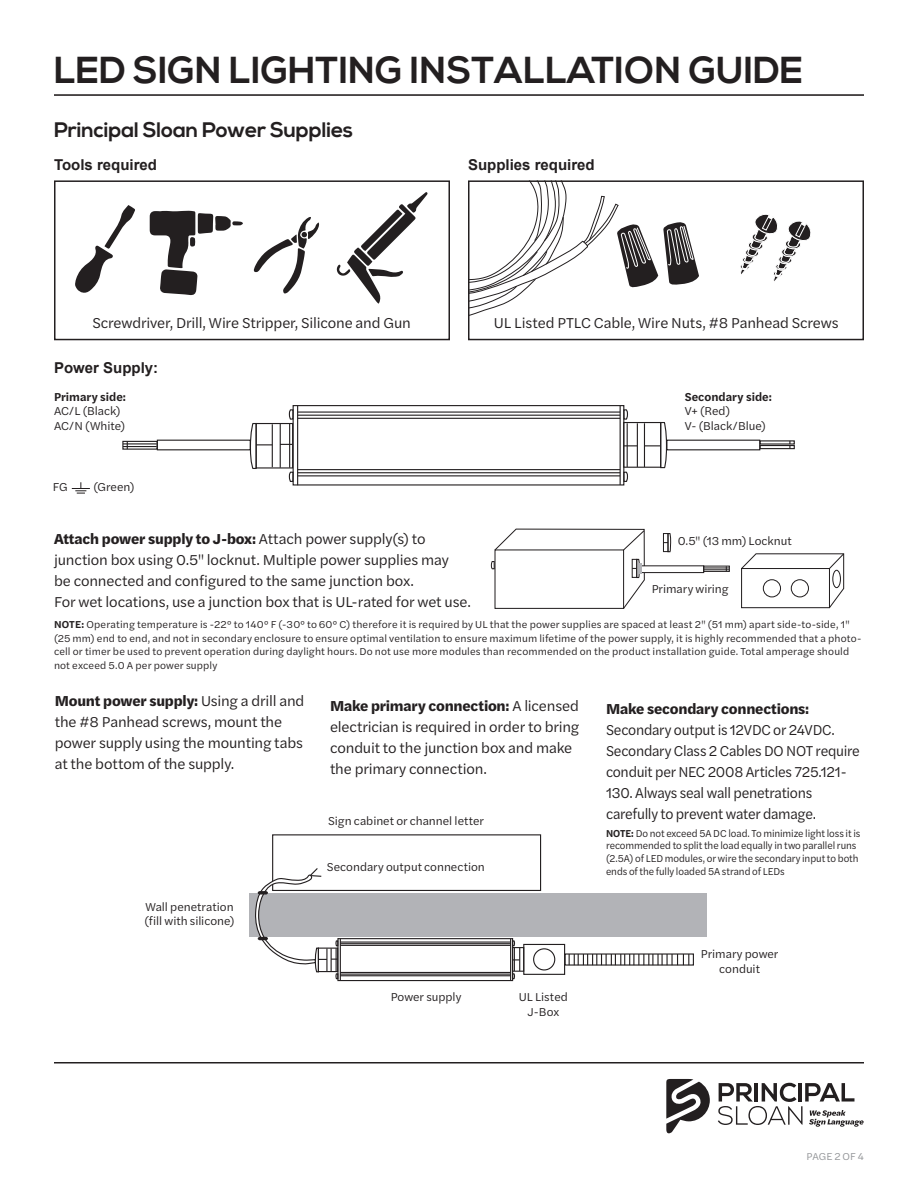
<style>
.page{position:relative;width:918px;height:1188px;background:#fff}
.page>*{position:absolute;margin:0;border:0;box-sizing:border-box;transform-origin:0 0}
.t1{font:700 37.5px "Nexa";color:#231f20}
.t2{font:700 21px "Nexa";letter-spacing:-.01em;color:#231f20}
.t3{font:15px/21px "Halyard Text";letter-spacing:-.01em;color:#231f20}
.t4{font:15px/21px "Halyard Text";letter-spacing:-.01em;color:#231f20;scale:.95 1}
.t5{font:700 15px "Arial";color:#231f20}
.t6{font:12px/14.4px "Halyard Text";color:#231f20}
.t7{font:10.5px/13.5px "Halyard Text";letter-spacing:.01em;color:#231f20}
.t8{font:10.5px/12.6px "Halyard Text";letter-spacing:.01em;color:#231f20;scale:.95 1}
.t9{font:10.5px "Halyard Text";color:#939598}
.s1{font-weight:600}
.s2{font-weight:700}
</style>
<div class="page">
<hr style="left:54px;top:94px;width:810px;height:2px;background:#231f20">
<hr style="left:54px;top:1062px;width:810px;height:2px;background:#231f20">
<svg style="left:666px;top:1079px;width:44px;height:55px"></svg>
<svg style="left:718px;top:1083px;width:146px;height:44px"></svg>
<svg style="left:75px;top:205px;width:168px;height:91px"></svg>
<svg style="left:253px;top:217px;width:67px;height:77px"></svg>
<svg style="left:336px;top:192px;width:92px;height:112px"></svg>
<div style="left:54px;top:180px;width:396px;height:160px;border:2px solid #231f20"></div>
<div style="left:468px;top:180px;width:396px;height:160px;border:2px solid #231f20"></div>
<svg style="left:468px;top:180px;width:231px;height:148px"></svg>
<svg style="left:740px;top:214px;width:71px;height:67px"></svg>
<div style="left:293px;top:405px;width:331px;height:81px;border:1px solid #231f20"></div>
<hr style="left:297px;top:406px;width:1px;height:79px;background:#231f20">
<hr style="left:620px;top:406px;width:1px;height:79px;background:#231f20">
<hr style="left:298px;top:411px;width:322px;height:2px;background:#231f20">
<hr style="left:298px;top:415px;width:322px;height:1px;background:#231f20">
<hr style="left:298px;top:418px;width:322px;height:1px;background:#231f20">
<hr style="left:298px;top:469px;width:322px;height:1px;background:#231f20">
<hr style="left:298px;top:472px;width:322px;height:1px;background:#231f20">
<hr style="left:298px;top:475px;width:322px;height:1px;background:#231f20">
<svg style="left:288px;top:409px;width:6px;height:11px"></svg>
<svg style="left:288px;top:471px;width:6px;height:12px"></svg>
<svg style="left:623px;top:409px;width:5px;height:11px"></svg>
<svg style="left:623px;top:471px;width:5px;height:12px"></svg>
<div style="left:623px;top:422px;width:38px;height:46px;border:1px solid #231f20"></div>
<hr style="left:637px;top:423px;width:1px;height:44px;background:#231f20">
<hr style="left:644px;top:423px;width:1px;height:44px;background:#231f20">
<hr style="left:627px;top:423px;width:1px;height:44px;background:#231f20">
<svg style="left:624px;top:445px;width:13px;height:1px"></svg>
<div style="left:256px;top:423px;width:37px;height:46px;border:1px solid #231f20"></div>
<hr style="left:272px;top:424px;width:1px;height:43px;background:#231f20">
<hr style="left:280px;top:424px;width:1px;height:44px;background:#231f20">
<hr style="left:289px;top:424px;width:1px;height:44px;background:#231f20">
<svg style="left:249px;top:422px;width:23px;height:47px"></svg>
<svg style="left:645px;top:421px;width:23px;height:48px"></svg>
<div style="left:666px;top:440px;width:94px;height:10px;border:1px solid #231f20"></div>
<div style="left:760px;top:445px;width:35px;height:4px;border:1px solid #231f20"></div>
<div style="left:157px;top:440px;width:94px;height:10px;border:1px solid #231f20"></div>
<div style="left:122px;top:441px;width:36px;height:9px;border:1px solid #231f20"></div>
<hr style="left:123px;top:443px;width:34px;height:1px;background:#231f20">
<hr style="left:123px;top:446px;width:34px;height:1px;background:#231f20">
<svg style="left:72px;top:482px;width:18px;height:12px"></svg>
<div style="left:249px;top:893px;width:457px;height:43px;background:#b2b3b7"></div>
<div style="left:272px;top:834px;width:269px;height:57px;border:1px solid #231f20"></div>
<div style="left:337px;top:938px;width:176px;height:43px;border:1px solid #231f20"></div>
<hr style="left:340px;top:939px;width:1px;height:42px;background:#231f20">
<hr style="left:510px;top:939px;width:1px;height:42px;background:#231f20">
<hr style="left:340px;top:942px;width:171px;height:1px;background:#231f20">
<hr style="left:340px;top:943px;width:171px;height:1px;background:#231f20">
<hr style="left:340px;top:945px;width:171px;height:1px;background:#231f20">
<hr style="left:340px;top:972px;width:171px;height:1px;background:#231f20">
<hr style="left:340px;top:974px;width:171px;height:1px;background:#231f20">
<hr style="left:340px;top:975px;width:171px;height:1px;background:#231f20">
<div style="left:512px;top:947px;width:12px;height:25px;border:1px solid #231f20"></div>
<div style="left:523px;top:944px;width:42px;height:31px;border:1px solid #231f20"></div>
<div style="left:533px;top:948px;width:22px;height:23px;border:1px solid #231f20;border-radius:50%"></div>
<svg style="left:511px;top:940px;width:9px;height:40px"></svg>
<svg style="left:569px;top:954px;width:120px;height:11px"></svg>
<svg style="left:254px;top:867px;width:85px;height:113px"></svg>
<div style="left:640px;top:565px;width:64px;height:8px;border:1px solid #231f20"></div>
<div style="left:703px;top:566px;width:27px;height:6px;border:1px solid #231f20"></div>
<svg style="left:704px;top:566px;width:25px;height:5px"></svg>
<svg style="left:663px;top:533px;width:9px;height:20px"></svg>
<svg style="left:741px;top:553px;width:104px;height:56px"></svg>
<div style="left:832px;top:570px;width:9px;height:18px;border:1px solid #231f20;border-radius:50%"></div>
<div style="left:791px;top:579px;width:18px;height:18px;border:1px solid #231f20;border-radius:50%"></div>
<div style="left:763px;top:579px;width:18px;height:18px;border:1px solid #231f20;border-radius:50%"></div>
<svg style="left:490px;top:528px;width:155px;height:81px"></svg>
<h1 class="t1" style="left:54px;top:48px;width:751px">LED SIGN LIGHTING INSTALLATION GUIDE</h1>
<p class="t2" style="left:54px;top:118px;width:301px">Principal Sloan Power Supplies</p>
<p class="t5" style="left:54px;top:154px;width:105px">Tools required</p>
<p class="t5" style="left:468px;top:154px;width:128px">Supplies required</p>
<p class="t3" style="left:92px;top:312px;width:320px">Screwdriver, Drill, Wire Stripper, Silicone and Gun</p>
<p class="t3" style="left:494px;top:312px;width:346px">UL Listed PTLC Cable, Wire Nuts, #8 Panhead Screws</p>
<p class="t5" style="left:54px;top:357px;width:106px">Power Supply:</p>
<p class="t6" style="left:54px;top:389px;width:74px"><span class="s1">Primary side:<br></span>AC/L (Black)<br>AC/N (White)</p>
<p class="t6" style="left:685px;top:389px;width:89px"><span class="s1">Secondary side:<br></span>V+ (Red)<br>V- (Black/Blue)</p>
<p class="t6" style="left:53px;top:480px;width:16px">FG</p>
<p class="t6" style="left:93px;top:480px;width:42px">(Green)</p>
<p class="t3" style="left:54px;top:528px;width:418px"><span class="s2">Attach power supply to J-box:</span> Attach power supply(s) to junction box using 0.5" locknut. Multiple power supplies may<br>be connected and configured to the same junction box.<br>For wet locations, use a junction box that is UL-rated for wet use.</p>
<p class="t7" style="left:54px;top:617px;width:809px"><span class="s1">NOTE:</span> Operating temperature is -22º to 140º F (-30º to 60º C) therefore it is required by UL that the power supplies are spaced at least 2" (51 mm) apart side-to-side, 1" (25 mm) end to end, and not in secondary enclosure to ensure optimal ventilation to ensure maximum lifetime of the power supply, it is highly recommended that a photo&shy;cell or timer be used to prevent operation during daylight hours. Do not use more modules than recommended on the product installation guide. Total amperage should not exceed 5.0 A per power supply</p>
<p class="t6" style="left:678px;top:534px;width:116px">0.5" (13 mm) Locknut</p>
<p class="t6" style="left:652px;top:581px;width:78px">Primary wiring</p>
<p class="t3" style="left:55px;top:690px;width:251px"><span class="s2">Mount power supply:</span> Using a drill and the #8 Panhead screws, mount the power supply using the mounting tabs at the bottom of the supply.</p>
<p class="t3" style="left:330px;top:694px;width:251px"><span class="s2">Make primary connection:</span> A licensed electrician is required in order to bring conduit to the junction box and make the primary connection.</p>
<p class="t6" style="left:328px;top:813px;width:157px">Sign cabinet or channel letter</p>
<p class="t6" style="left:145px;top:899px;width:91px">Wall penetration (fill with silicone)</p>
<p class="t6" style="left:327px;top:859px;width:160px">Secondary output connection</p>
<p class="t6" style="left:391px;top:989px;width:72px">Power supply</p>
<p class="t6" style="left:519px;top:989px;width:51px;text-align:center">UL Listed<br>J-Box</p>
<p class="t4" style="left:606px;top:697px;width:269px"><span class="s2">Make secondary connections:<br></span>Secondary output is 12VDC or 24VDC.<br>Secondary Class 2 Cables DO NOT require conduit per NEC 2008 Articles 725.121- 130. Always seal wall penetrations carefully to prevent water damage.</p>
<p class="t8" style="left:606px;top:826px;width:269px"><span class="s1">NOTE:</span> Do not exceed 5A DC load. To minimize light loss it is recommended to split the load equally in two parallel runs (2.5A) of LED modules, or wire the secondary input to both ends of the fully loaded 5A strand of LEDs</p>
<p class="t6" style="left:701px;top:947px;width:79px;text-align:center">Primary power conduit</p>
<p class="t9" style="left:807px;top:1149px;width:59px">PAGE 2 OF 4</p>
</div>
